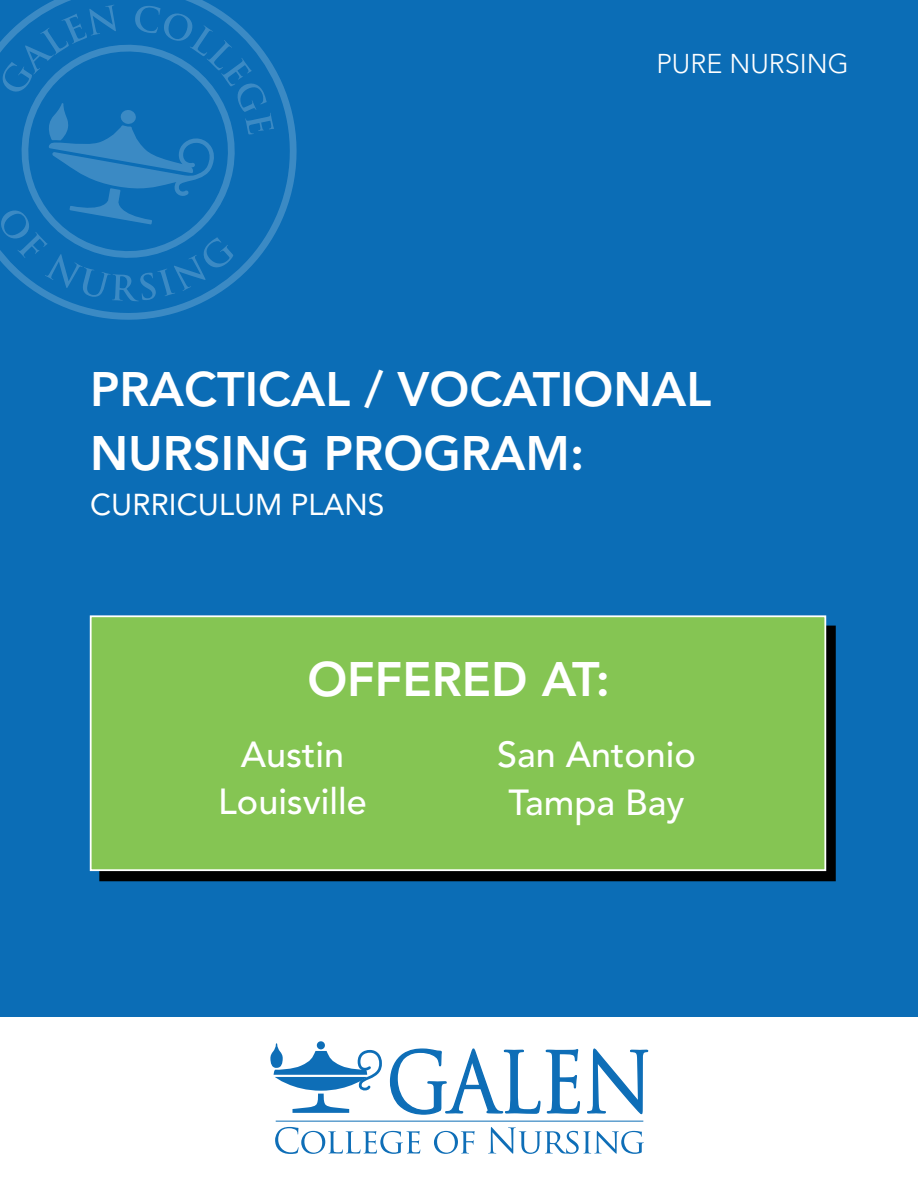
<style>
.page{position:relative;width:918px;height:1188px;background:#fff}
.page>*{position:absolute;margin:0;border:0;box-sizing:border-box;transform-origin:0 0}
.t1{font:800 48px/63.6px "Avenir";color:#fff}
.t2{font:500 36px/47.7px "Avenir";color:#fff;text-align:center}
.t3{font:30px "Avenir";color:#fff}
.t4{font:300 27px "Avenir";color:#fff}
</style>
<div class="page">
<div style="left:0;top:0;width:918px;height:1016px;background:#0b6db6"></div>
<svg style="left:99px;top:625px;width:737px;height:257px;background:#00060b"></svg>
<div style="left:89px;top:615px;width:738px;height:257px;background:#85c553"></div>
<svg style="left:275px;top:1127px;width:145px;height:27px"></svg>
<svg style="left:434px;top:1131px;width:41px;height:23px"></svg>
<svg style="left:488px;top:1127px;width:156px;height:27px"></svg>
<svg style="left:270px;top:1043px;width:112px;height:70px"></svg>
<svg style="left:389px;top:1048px;width:260px;height:67px"></svg>
<hr style="left:276px;top:1121px;width:367px;height:1px;background:#0e6eb7">
<svg style="left:45px;top:0;width:252px;height:320px"></svg>
<svg style="left:0;top:5px;width:274px;height:296px"></svg>
<p class="t4" style="left:656px;top:46px;width:194px">PURE NURSING</p>
<p class="t1" style="left:90px;top:358px;width:623px">PRACTICAL / VOCATIONAL<br>NURSING PROGRAM:</p>
<p class="t3" style="left:90px;top:485px;width:296px">CURRICULUM PLANS</p>
<p class="t1" style="left:307px;top:648px;width:304px">OFFERED AT:</p>
<p class="t2" style="left:218px;top:731px;width:150px">Austin<br>Louisville</p>
<p class="t2" style="left:497px;top:731px;width:200px">San Antonio<br>Tampa Bay</p>
</div>
